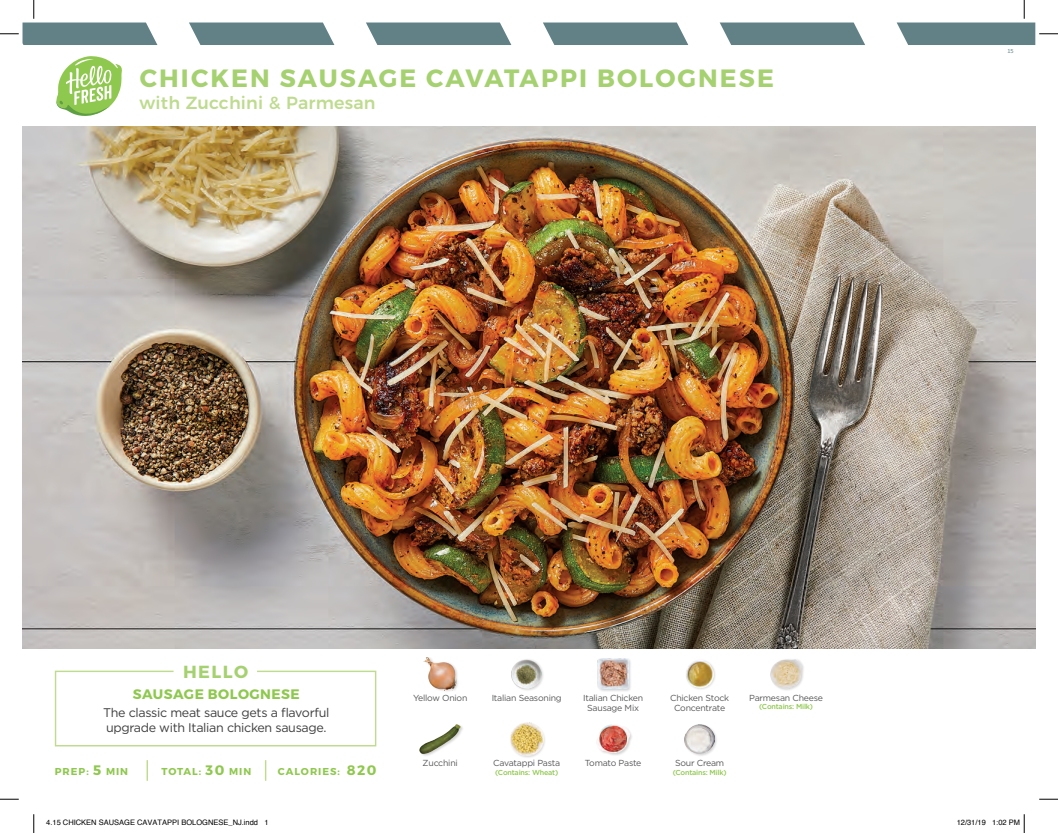
<style>
.page{position:relative;width:1058px;height:833px;background:#fff}
.page>*{position:absolute;margin:0;border:0;box-sizing:border-box;transform-origin:0 0}
.t1{font:700 25px "Montserrat";letter-spacing:.085em;color:#a6d170}
.t2{font:500 17.5px "Montserrat";letter-spacing:.01em;color:#bedb8e}
.t3{font:700 17.5px "Montserrat";letter-spacing:.085em;color:#a6d170}
.t4{font:700 13.75px "Montserrat";letter-spacing:.035em;color:#8fc84e}
.t5{font:12.5px/15px "Gotham";letter-spacing:-.025em;color:#3e3e3f}
.t6{font:700 10px "Montserrat";letter-spacing:.1em;color:#8fc84e}
.t7{font:8.75px/10px "Gotham";letter-spacing:-.025em;color:#57585a;text-align:center}
.t8{font:7.5px "Helvetica";color:#000}
.t9{font:500 7.25px "Gotham";letter-spacing:-.025em;color:#8fc84e}
.t10{font:6.25px "Source Sans Pro";color:#618186}
.s1{font-size:13.75px}
</style>
<div class="page">
<svg style="left:720px;top:23px;width:145px;height:22px;background:#6c8a8f"></svg>
<svg style="left:543px;top:23px;width:145px;height:22px;background:#6c8a8f"></svg>
<svg style="left:366px;top:23px;width:145px;height:22px;background:#6c8a8f"></svg>
<svg style="left:189px;top:23px;width:145px;height:22px;background:#6c8a8f"></svg>
<svg style="left:54px;top:670px;width:323px;height:77px"></svg>
<hr style="left:146px;top:760px;width:2px;height:20px;background:#bedb8e">
<svg style="left:265px;top:760px;width:1px;height:20px"></svg>
<svg style="left:56px;top:56px;width:66px;height:60px"></svg>
<div style="left:419px;top:723px;width:45px;height:34px;background:#231f20;opacity:.2"></div>
<img style="left:419px;top:723px;width:43px;height:31px">
<div style="left:423px;top:656px;width:37px;height:37px;background:#231f20;opacity:.2"></div>
<img style="left:424px;top:657px;width:32px;height:33px">
<div style="left:596px;top:724px;width:37px;height:32px;background:#231f20;opacity:.2"></div>
<img style="left:597px;top:724px;width:32px;height:28px">
<div style="left:597px;top:658px;width:35px;height:34px;background:#231f20;opacity:.2"></div>
<img style="left:598px;top:658px;width:30px;height:31px">
<div style="left:509px;top:721px;width:37px;height:38px;background:#231f20;opacity:.2"></div>
<img style="left:510px;top:722px;width:33px;height:33px">
<div style="left:511px;top:658px;width:34px;height:33px;background:#231f20;opacity:.2"></div>
<img style="left:512px;top:659px;width:29px;height:29px">
<div style="left:684px;top:723px;width:34px;height:34px;background:#231f20;opacity:.2"></div>
<img style="left:684px;top:724px;width:30px;height:29px">
<img style="left:686px;top:660px;width:29px;height:29px">
<div style="left:770px;top:658px;width:34px;height:33px;background:#231f20;opacity:.2"></div>
<img style="left:771px;top:659px;width:30px;height:29px">
<svg style="left:0;top:798px;width:19px;height:2px"></svg>
<svg style="left:1039px;top:798px;width:19px;height:2px"></svg>
<svg style="left:0;top:0;width:157px;height:45px"></svg>
<svg style="left:33px;top:814px;width:2px;height:19px"></svg>
<svg style="left:896px;top:0;width:162px;height:45px"></svg>
<svg style="left:1023px;top:814px;width:2px;height:19px"></svg>
<img style="left:23px;top:127px;width:1012px;height:521px">
<h1 class="t1" style="left:140px;top:63px;width:635px">CHICKEN SAUSAGE CAVATAPPI BOLOGNESE</h1>
<h2 class="t2" style="left:140px;top:88px;width:237px">with Zucchini &amp; Parmesan</h2>
<p class="t10" style="left:1007px;top:47px;width:8px">15</p>
<h2 class="t3" style="left:183px;top:661px;width:67px">HELLO</h2>
<h3 class="t4" style="left:133px;top:686px;width:168px">SAUSAGE BOLOGNESE</h3>
<h3 class="t5" style="left:103px;top:704px;width:228px">The classic meat sauce gets a flavorful upgrade with Italian chicken sausage.</h3>
<p class="t6" style="left:55px;top:765px;width:75px">PREP: <span class="s1">5</span> MIN</p>
<p class="t6" style="left:162px;top:765px;width:91px">TOTAL: <span class="s1">30</span> MIN</p>
<p class="t6" style="left:278px;top:765px;width:100px">CALORIES: <span class="s1">820</span></p>
<p class="t7" style="left:413px;top:693px;width:56px">Yellow Onion</p>
<p class="t7" style="left:670px;top:693px;width:61px">Chicken Stock<br>Concentrate</p>
<p class="t7" style="left:491px;top:693px;width:72px">Italian Seasoning</p>
<p class="t7" style="left:583px;top:693px;width:62px">Italian Chicken<br>Sausage Mix</p>
<p class="t7" style="left:749px;top:693px;width:75px">Parmesan Cheese</p>
<p class="t9" style="left:759px;top:702px;width:55px">(Contains: Milk)</p>
<p class="t7" style="left:422px;top:758px;width:37px">Zucchini</p>
<p class="t7" style="left:675px;top:758px;width:51px">Sour Cream</p>
<p class="t9" style="left:672px;top:767px;width:55px">(Contains: Milk)</p>
<p class="t7" style="left:493px;top:758px;width:69px">Cavatappi Pasta</p>
<p class="t7" style="left:585px;top:758px;width:58px">Tomato Paste</p>
<p class="t9" style="left:495px;top:767px;width:64px">(Contains: Wheat)</p>
<p class="t8" style="left:46px;top:817px;width:224px">4.15 CHICKEN SAUSAGE CAVATAPPI BOLOGNESE_NJ.indd 1</p>
<p class="t8" style="left:956px;top:817px;width:65px">12/31/19 1:02 PM</p>
</div>
